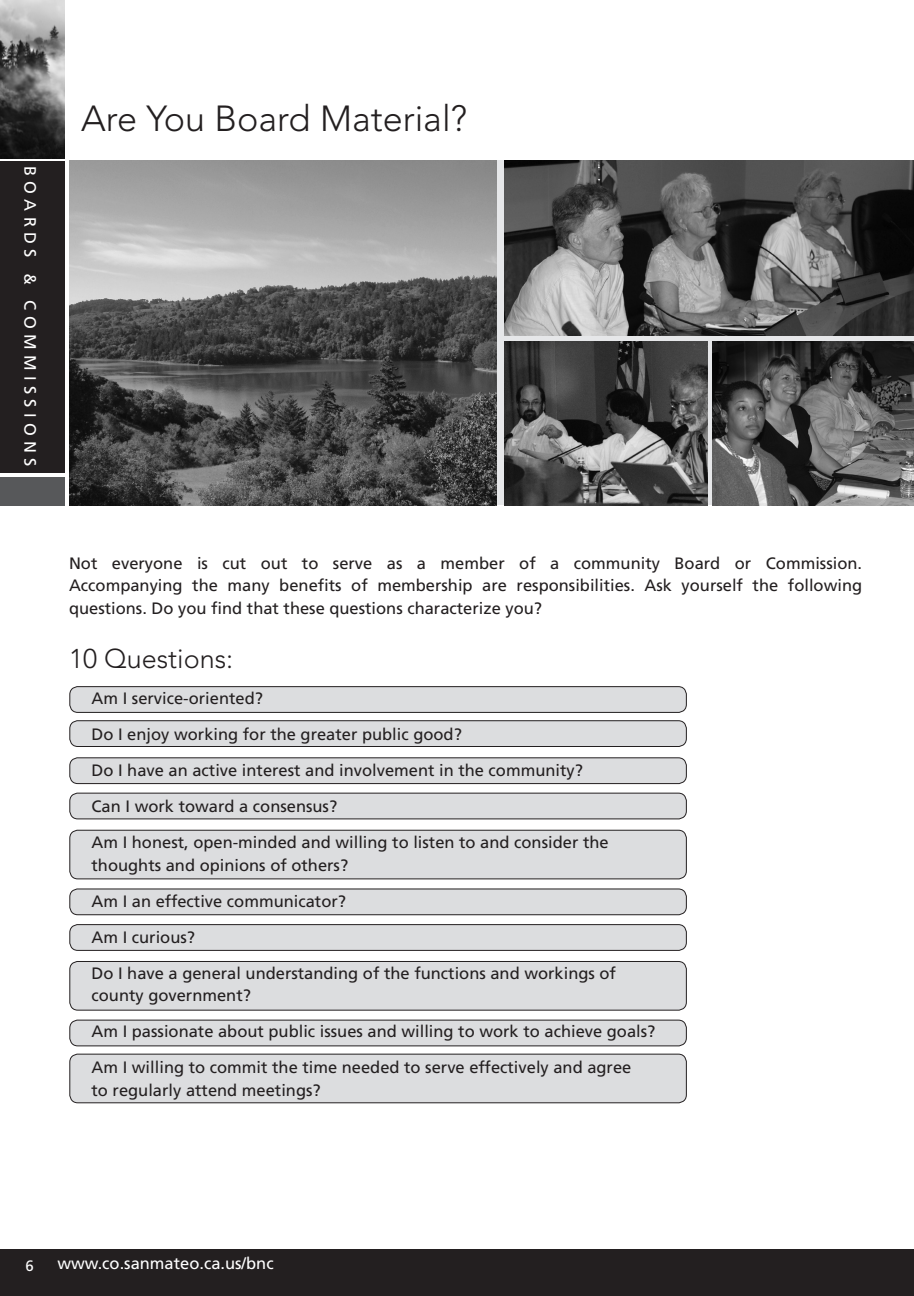
<style>
.page{position:relative;width:914px;height:1296px;background:#fff}
.page>*{position:absolute;margin:0;border:0;box-sizing:border-box;transform-origin:0 0}
.Subhead_1{font:300 36px "Avenir";color:#231f20}
.subhead2{font:300 27px "Avenir";color:#231f20}
.Body_Rag{font:16.5px/22.5px "Frutiger";color:#231f20}
.Body{font:16.5px/22.5px "Frutiger";color:#231f20;text-align:justify}
.Body-2{font:16.5px "Frutiger";color:#fff}
.Body-3{font:16.5px "Frutiger";letter-spacing:.325em;color:#fff}
.t1{font:15px "Frutiger";color:#fff}
</style>
<div class="page">
<div style="left:0;top:1249px;width:914px;height:47px;background:#231f20"></div>
<div style="left:69px;top:160px;width:845px;height:345px;background:linear-gradient(to bottom,#e6e7e9,#e6e7e9)"></div>
<img style="left:504px;top:342px;width:204px;height:163px">
<img style="left:713px;top:342px;width:201px;height:163px">
<img style="left:69px;top:161px;width:428px;height:345px">
<img style="left:504px;top:161px;width:410px;height:174px">
<div style="left:0;top:161px;width:65px;height:312px;background:#231f20"></div>
<div style="left:70px;top:687px;width:616px;height:25px;background:#dcdddf;border-radius:8px"></div>
<div style="left:69px;top:686px;width:618px;height:27px;border:1px solid #231f20;border-radius:8px"></div>
<div style="left:70px;top:721px;width:616px;height:25px;background:#dcdddf;border-radius:8px"></div>
<div style="left:69px;top:720px;width:618px;height:27px;border:1px solid #231f20;border-radius:8px"></div>
<div style="left:70px;top:758px;width:616px;height:26px;background:#dcdddf;border-radius:8px"></div>
<div style="left:69px;top:757px;width:618px;height:27px;border:1px solid #231f20;border-radius:8px"></div>
<div style="left:70px;top:793px;width:616px;height:26px;background:#dcdddf;border-radius:8px"></div>
<div style="left:69px;top:793px;width:618px;height:26px;border:1px solid #231f20;border-radius:8px"></div>
<div style="left:70px;top:889px;width:616px;height:26px;background:#dcdddf;border-radius:8px"></div>
<div style="left:69px;top:889px;width:618px;height:26px;border:1px solid #231f20;border-radius:8px"></div>
<div style="left:70px;top:925px;width:616px;height:25px;background:#dcdddf;border-radius:8px"></div>
<div style="left:69px;top:924px;width:618px;height:27px;border:1px solid #231f20;border-radius:8px"></div>
<div style="left:70px;top:1020px;width:616px;height:26px;background:#dcdddf;border-radius:8px"></div>
<div style="left:69px;top:1020px;width:618px;height:26px;border:1px solid #231f20;border-radius:8px"></div>
<div style="left:70px;top:830px;width:616px;height:49px;background:#dcdddf;border-radius:8px"></div>
<div style="left:69px;top:830px;width:618px;height:49px;border:1px solid #231f20;border-radius:8px"></div>
<div style="left:70px;top:961px;width:616px;height:49px;background:#dcdddf;border-radius:8px"></div>
<div style="left:69px;top:961px;width:618px;height:50px;border:1px solid #231f20;border-radius:8px"></div>
<div style="left:70px;top:1054px;width:616px;height:49px;background:#dcdddf;border-radius:8px"></div>
<div style="left:69px;top:1054px;width:618px;height:49px;border:1px solid #231f20;border-radius:8px"></div>
<div style="left:0;top:478px;width:65px;height:28px;background:#57585a"></div>
<img style="left:0;top:0;width:65px;height:158px">
<p class="Body-3" style="left:40px;top:166px;width:302px;rotate:90deg">BOARDS &amp; COMMISSIONS</p>
<p class="Subhead_1" style="left:81px;top:97px;width:388px">Are You Board Material?</p>
<p class="Body" style="left:69px;top:551px;width:795px">Not everyone is cut out to serve as a member of a community Board or Commission.<br>Accompanying the many benefits of membership are responsibilities. Ask yourself the following questions. Do you find that these questions characterize you?</p>
<p class="subhead2" style="left:69px;top:643px;width:166px">10 Questions:</p>
<p class="Body_Rag" style="left:92px;top:687px;width:173px">Am I service-oriented?</p>
<p class="Body_Rag" style="left:92px;top:723px;width:372px">Do I enjoy working for the greater public good?</p>
<p class="Body_Rag" style="left:92px;top:759px;width:493px">Do I have an active interest and involvement in the community?</p>
<p class="Body_Rag" style="left:92px;top:795px;width:247px">Can I work toward a consensus?</p>
<p class="Body_Rag" style="left:92px;top:831px;width:519px">Am I honest, open-minded and willing to listen to and consider the thoughts and opinions of others?</p>
<p class="Body_Rag" style="left:92px;top:890px;width:256px">Am I an effective communicator?</p>
<p class="Body_Rag" style="left:92px;top:926px;width:105px">Am I curious?</p>
<p class="Body_Rag" style="left:92px;top:962px;width:526px">Do I have a general understanding of the functions and workings of county government?</p>
<p class="Body_Rag" style="left:92px;top:1020px;width:565px">Am I passionate about public issues and willing to work to achieve goals?</p>
<p class="Body_Rag" style="left:92px;top:1056px;width:541px">Am I willing to commit the time needed to serve effectively and agree to regularly attend meetings?</p>
<p class="t1" style="left:26px;top:1257px;width:10px">6</p>
<p class="Body-2" style="left:57px;top:1254px;width:218px">www.co.sanmateo.ca.us/bnc</p>
</div>
